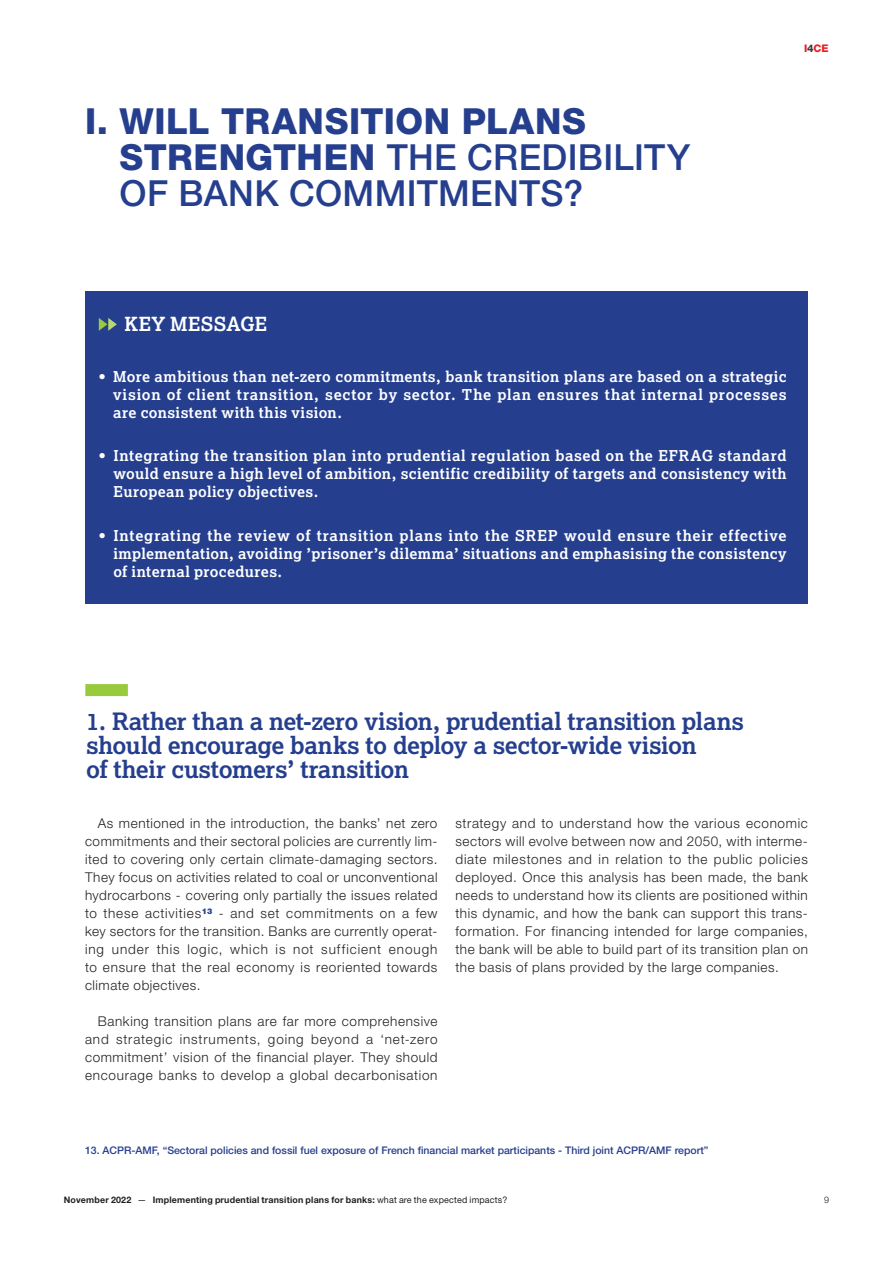
<style>
.page{position:relative;width:893px;height:1263px;background:#fff}
.page>*{position:absolute;margin:0;border:0;box-sizing:border-box;transform-origin:0 0}
.t1{font:500 36px/36px "Helvetica Neue LT Std";letter-spacing:.01em;color:#253f8e}
.t2{font:700 24px/24px "Lexia Da Ma";letter-spacing:-.015em;color:#253f8e}
.t3{font:700 19.5px "Lexia Da Ma";letter-spacing:.015em;color:#fff}
.t4{font:700 15px/18px "Lexia Da Ma";letter-spacing:.025em;color:#fff;text-align:justify}
.t5{font:300 13.5px/18px "Helvetica Neue LT Std";letter-spacing:.045em;color:#231f20;text-align:justify}
.t6{font:500 10.5px "Helvetica Neue LT Std";color:#253f8e}
.t7{font:800 10.5px "Helvetica Neue LT Std";color:#ee1d23}
.t8{font:700 9px "Helvetica Neue LT Std";letter-spacing:.02em;color:#231f20}
.t9{font:300 9px "Helvetica Neue LT Std";color:#231f20}
.s1{font-weight:800}
.s2{color:#3e3e3f}
.s3{font-weight:400}
</style>
<div class="page">
<div style="left:85px;top:292px;width:723px;height:312px;background:#253f8e"></div>
<svg style="left:99px;top:318px;width:18px;height:13px"></svg>
<div style="left:85px;top:684px;width:43px;height:12px;background:#99ca3b"></div>
<p class="t1" style="left:120px;top:103px;width:572px;text-indent:-35px"><span class="s1">I. WILL TRANSITION PLANS<br>STRENGTHEN</span> THE CREDIBILITY<br>OF BANK COMMITMENTS?</p>
<p class="t7" style="left:804px;top:42px;width:26px">I<span class="s2">4</span>CE</p>
<p class="t3" style="left:125px;top:313px;width:144px">KEY MESSAGE</p>
<p class="t4" style="left:113px;top:367px;width:675px;text-indent:-14px">• More ambitious than net-zero commitments, bank transition plans are based on a strategic vision of client transition, sector by sector. The plan ensures that internal processes are consistent with this vision.</p>
<p class="t4" style="left:113px;top:447px;width:675px;text-indent:-15px">• Integrating the transition plan into prudential regulation based on the EFRAG standard would ensure a high level of ambition, scientific credibility of targets and consistency with European policy objectives.</p>
<p class="t4" style="left:113px;top:526px;width:675px;text-indent:-15px">• Integrating the review of transition plans into the SREP would ensure their effective implementation, avoiding ’prisoner’s dilemma’ situations and emphasising the consistency of internal procedures.</p>
<p class="t2" style="left:86px;top:710px;width:659px">1. Rather than a net-zero vision, prudential transition plans should encourage banks to deploy a sector-wide vision<br>of their customers’ transition</p>
<p class="t5" style="left:85px;top:814px;width:354px;text-indent:13px">As mentioned in the introduction, the banks’ net zero commitments and their sectoral policies are currently lim&shy;ited to covering only certain climate-damaging sectors.<br>They focus on activities related to coal or unconventional hydrocarbons - covering only partially the issues related to these activities<sup>13</sup> - and set commitments on a few key sectors for the transition. Banks are currently operat&shy;ing under this logic, which is not sufficient enough to ensure that the real economy is reoriented towards climate objectives.</p>
<p class="t5" style="left:85px;top:1012px;width:354px;text-indent:13px">Banking transition plans are far more comprehensive and strategic instruments, going beyond a ‘net-zero commitment’ vision of the financial player. They should encourage banks to develop a global decarbonisation</p>
<p class="t5" style="left:455px;top:814px;width:354px">strategy and to understand how the various economic sectors will evolve between now and 2050, with interme&shy;diate milestones and in relation to the public policies deployed. Once this analysis has been made, the bank needs to understand how its clients are positioned within this dynamic, and how the bank can support this trans&shy;formation. For financing intended for large companies, the bank will be able to build part of its transition plan on the basis of plans provided by the large companies.</p>
<p class="t6" style="left:85px;top:1144px;width:625px">13. ACPR-AMF, “Sectoral policies and fossil fuel exposure of French financial market participants - Third joint ACPR/AMF report”</p>
<p class="t8" style="left:64px;top:1194px;width:445px">November 2022 <span class="s3">—</span> Implementing prudential transition plans for banks: <span class="s3">what are the expected impacts?</span></p>
<p class="t9" style="left:824px;top:1194px;width:7px">9</p>
</div>
